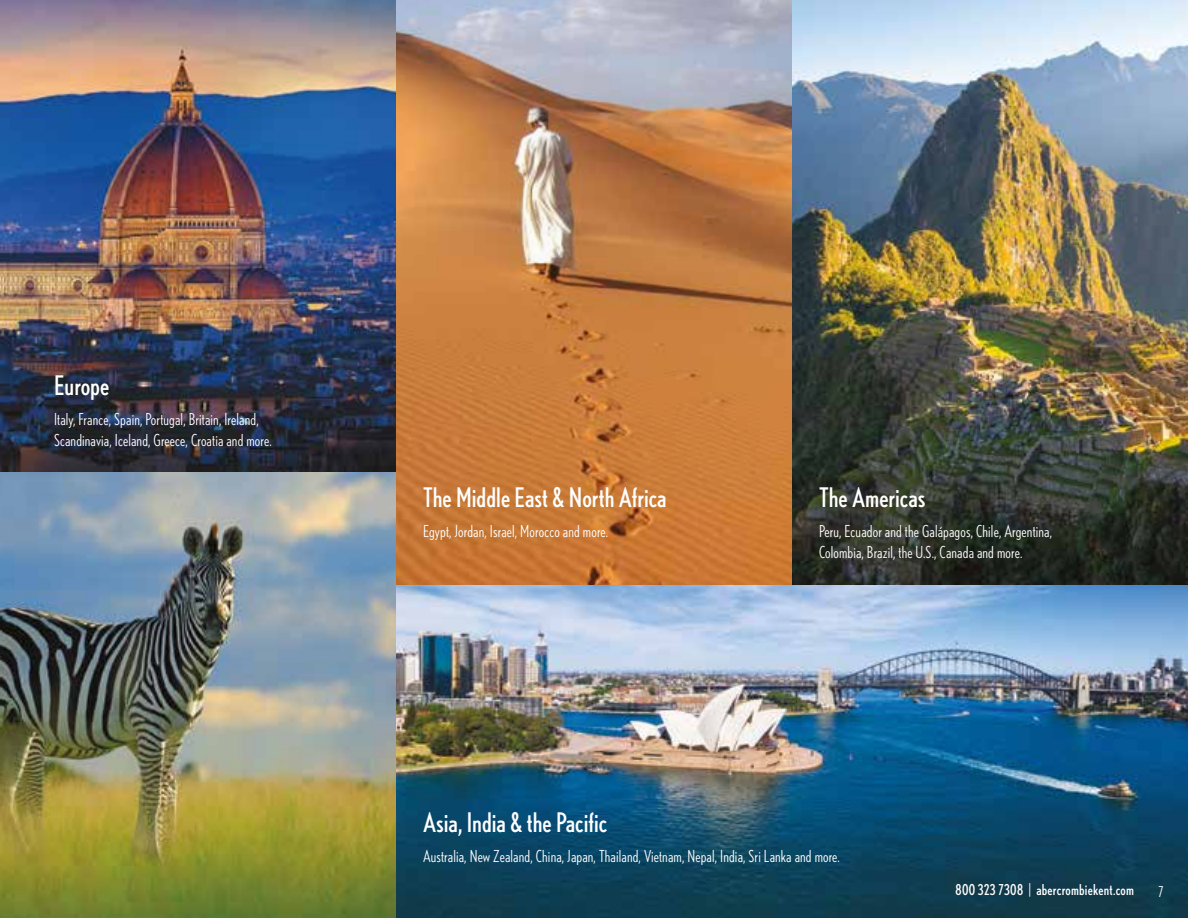
<style>
.page{position:relative;width:1188px;height:918px;background:#fff}
.page>*{position:absolute;margin:0;border:0;box-sizing:border-box;transform-origin:0 0}
.t1{font:condensed 27px "Nobel";color:#fff}
.t2{font:condensed 16.5px/21px "Nobel";letter-spacing:.01em;color:#fff}
.t3{font:condensed 15px "Nobel";letter-spacing:.015em;color:#fff}
.t4{font:condensed 15px "Nobel";color:#fff}
.s1{font-style:inherit}
</style>
<div class="page">
<img style="left:0;top:0;width:1188px;height:918px">
<img style="left:0;top:472px;width:396px;height:446px">
<svg style="left:396px;top:0;width:396px;height:585px;background:#c28555"></svg>
<img style="left:792px;top:0;width:396px;height:585px">
<h1 class="t1" style="left:54px;top:369px;width:57px">Europe</h1>
<p class="t2" style="left:54px;top:408px;width:219px">Italy, France, Spain, Portugal, Britain, Ireland,<br>Scandinavia, Iceland, Greece, Croatia and more.</p>
<h1 class="t1" style="left:423px;top:481px;width:245px">The Middle East &amp; North Africa</h1>
<p class="t2" style="left:423px;top:521px;width:187px">Egypt, Jordan, Israel, Morocco and more.</p>
<h1 class="t1" style="left:819px;top:481px;width:108px">The Americas</h1>
<p class="t2" style="left:819px;top:521px;width:235px">Peru, Ecuador and the Galápagos, Chile, Argentina,<br>Colombia, Brazil, the U.S., Canada and more.</p>
<h1 class="t1" style="left:423px;top:806px;width:186px">Asia, India &amp; the Pacific</h1>
<p class="t2" style="left:423px;top:845px;width:418px">Australia, New Zealand, China, Japan, Thailand, Vietnam, Nepal, India, Sri Lanka and more.</p>
<p class="t3" style="left:956px;top:881px;width:180px">800 323 7308 <span class="s1">|</span> abercrombiekent.com</p>
<p class="t4" style="left:1159px;top:883px;width:6px">7</p>
</div>
